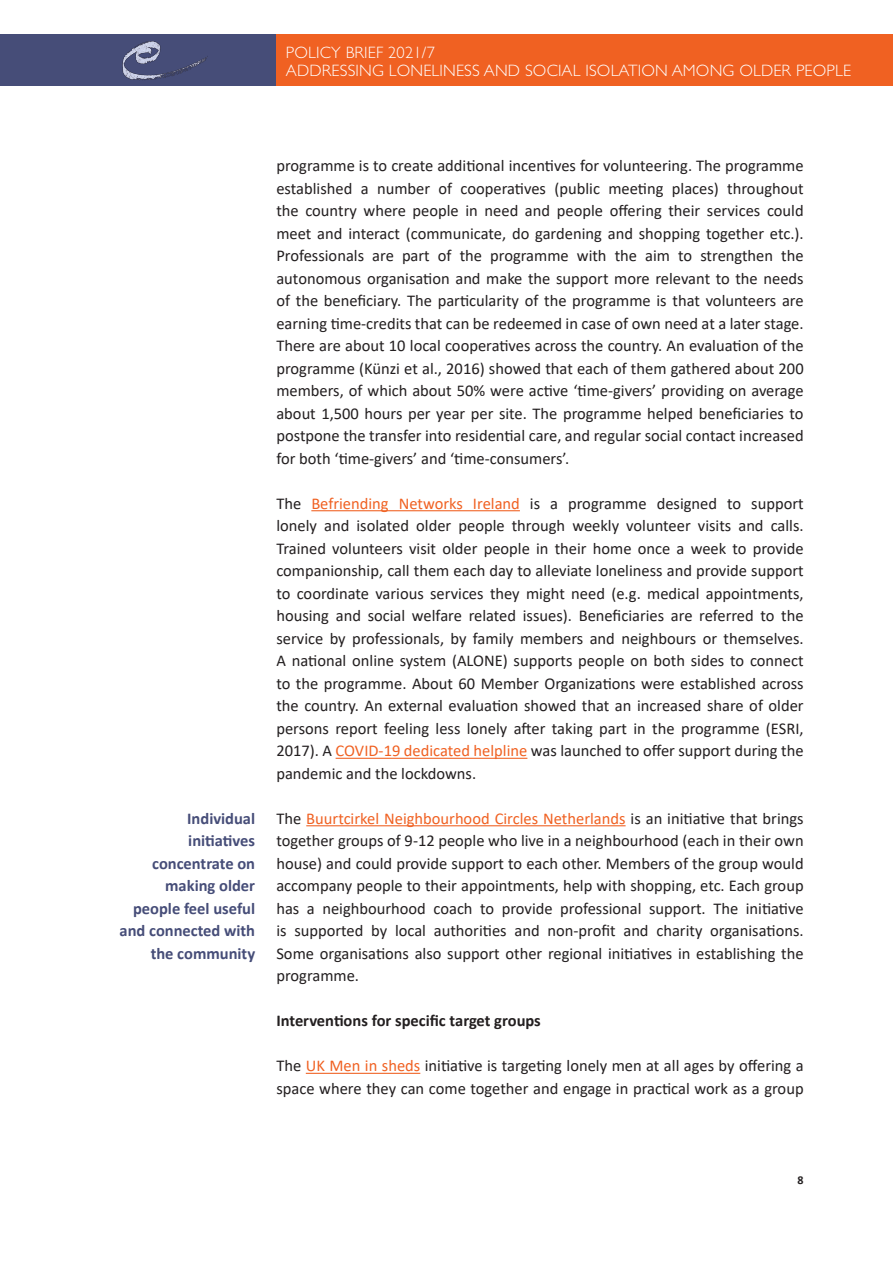
<style>
.page{position:relative;width:893px;height:1263px;background:#fff}
.page>*{position:absolute;margin:0;border:0;box-sizing:border-box;transform-origin:0 0}
.PB_FliesstextAbstand{font:16.5px/22.5px "Calibri";color:#231f20;text-align:justify}
.t1{font:700 16.5px/22.5px "Calibri";color:#464d78;text-align:right}
.t2{font:300 16.5px/18px "Gill Sans Std";letter-spacing:.01em;color:#fff}
.PB_FliesstextAbstand-2{font:700 16.5px "Calibri";color:#231f20}
.t3{font:700 12px "Calibri";color:#231f20}
.s1{color:#f06122}
</style>
<div class="page">
<div style="left:0;top:34px;width:276px;height:51px;background:#464d78"></div>
<img style="left:122px;top:41px;width:86px;height:39px">
<div style="left:276px;top:34px;width:617px;height:51px;background:#f06122"></div>
<hr style="left:311px;top:510px;width:209px;height:1px;background:#f06122">
<hr style="left:336px;top:758px;width:191px;height:1px;background:#f06122">
<hr style="left:306px;top:825px;width:320px;height:1px;background:#f06122">
<hr style="left:306px;top:1073px;width:114px;height:1px;background:#f06122">
<p class="t2" style="left:286px;top:43px;width:567px">POLICY BRIEF 2021/7<br>ADDRESSING LONELINESS AND SOCIAL ISOLATION AMONG OLDER PEOPLE</p>
<p class="t1" style="left:120px;top:807px;width:137px">Individual initiatives concentrate on making older people feel useful and connected with the community</p>
<p class="PB_FliesstextAbstand" style="left:276px;top:154px;width:529px">programme is to create additional incentives for volunteering. The programme established a number of cooperatives (public meeting places) throughout the country where people in need and people offering their services could meet and interact (communicate, do gardening and shopping together etc.).<br>Professionals are part of the programme with the aim to strengthen the autonomous organisation and make the support more relevant to the needs of the beneficiary. The particularity of the programme is that volunteers are earning time-credits that can be redeemed in case of own need at a later stage.<br>There are about 10 local cooperatives across the country. An evaluation of the programme (Künzi et al., 2016) showed that each of them gathered about 200 members, of which about 50% were active ‘time-givers’ providing on average about 1,500 hours per year per site. The programme helped beneficiaries to postpone the transfer into residential care, and regular social contact increased for both ‘time-givers’ and ‘time-consumers’.</p>
<p class="PB_FliesstextAbstand" style="left:276px;top:492px;width:529px">The <span class="s1">Befriending Networks Ireland</span> is a programme designed to support lonely and isolated older people through weekly volunteer visits and calls.<br>Trained volunteers visit older people in their home once a week to provide companionship, call them each day to alleviate loneliness and provide support to coordinate various services they might need (e.g. medical appointments, housing and social welfare related issues). Beneficiaries are referred to the service by professionals, by family members and neighbours or themselves.<br>A national online system (ALONE) supports people on both sides to connect to the programme. About 60 Member Organizations were established across the country. An external evaluation showed that an increased share of older persons report feeling less lonely after taking part in the programme (ESRI, 2017). A <span class="s1">COVID-19 dedicated helpline</span> was launched to offer support during the pandemic and the lockdowns.</p>
<p class="PB_FliesstextAbstand" style="left:276px;top:807px;width:529px">The <span class="s1">Buurtcirkel Neighbourhood Circles Netherlands</span> is an initiative that brings together groups of 9-12 people who live in a neighbourhood (each in their own house) and could provide support to each other. Members of the group would accompany people to their appointments, help with shopping, etc. Each group has a neighbourhood coach to provide professional support. The initiative is supported by local authorities and non-profit and charity organisations.<br>Some organisations also support other regional initiatives in establishing the programme.</p>
<p class="PB_FliesstextAbstand-2" style="left:276px;top:1009px;width:266px">Interventions for specific target groups</p>
<p class="PB_FliesstextAbstand" style="left:276px;top:1054px;width:529px">The <span class="s1">UK Men in sheds</span> initiative is targeting lonely men at all ages by offering a space where they can come together and engage in practical work as a group</p>
<p class="t3" style="left:798px;top:1171px;width:8px">8</p>
</div>
